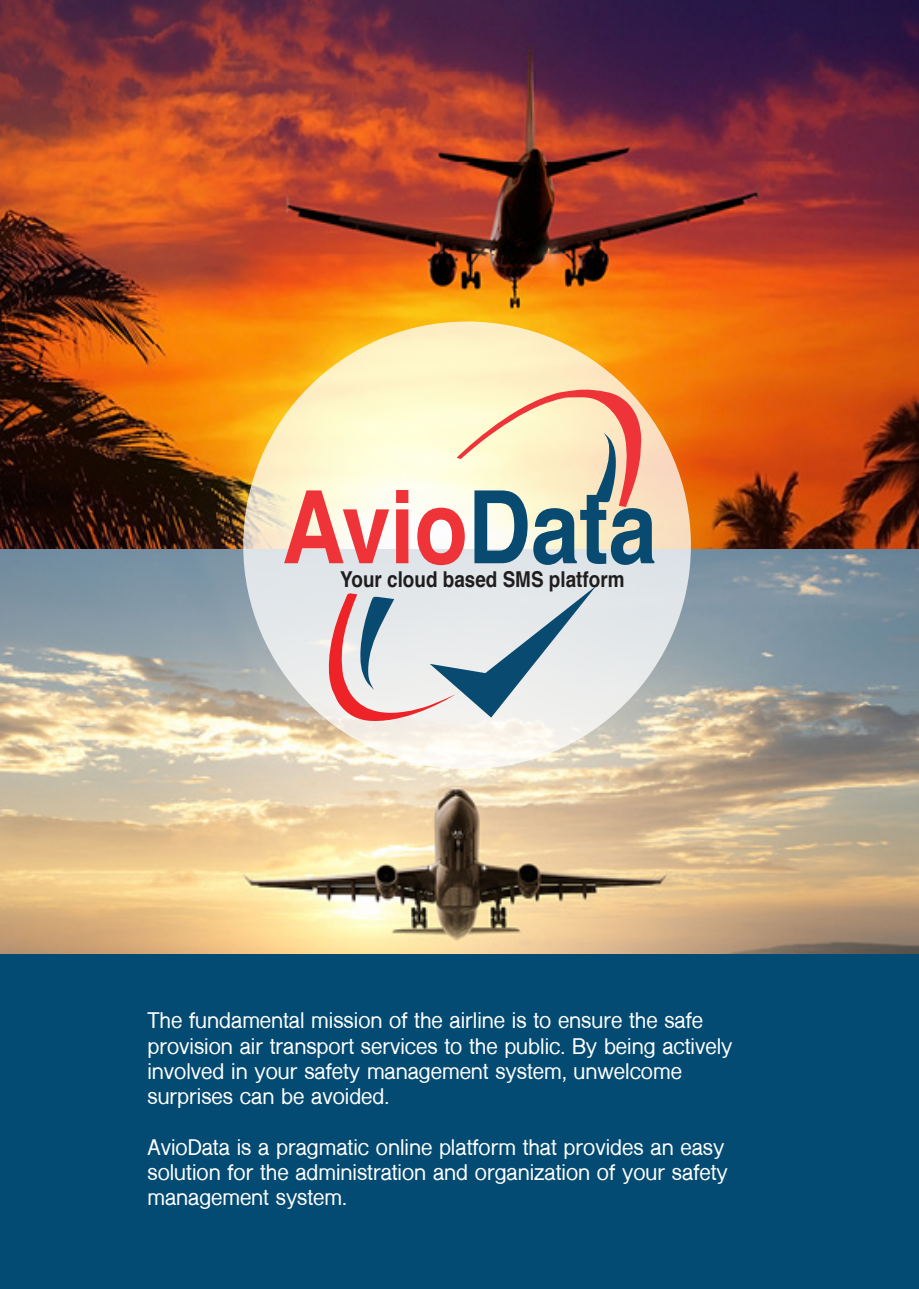
<style>
.page{position:relative;width:919px;height:1289px;background:#fff}
.page>*{position:absolute;margin:0;border:0;box-sizing:border-box;transform-origin:0 0}
.t1{font:700 101.1px "Helvetica";color:#ee3339;scale:.86 1}
.t2{font:700 21.9px "Helvetica";color:#201d1e;scale:.86 1}
.t3{font:700 21px/25.2px "Shree Dev 0714";color:#fff}
.s1{color:#094a71}
</style>
<div class="page">
<img style="left:0;top:0;width:918px;height:549px">
<img style="left:0;top:549px;width:918px;height:405px">
<svg style="left:243px;top:321px;width:447px;height:448px;background:#f3efdb"></svg>
<svg style="left:456px;top:388px;width:185px;height:119px;background:#f4d6b6"></svg>
<svg style="left:328px;top:585px;width:268px;height:138px;background:#cbc9cf"></svg>
<div style="left:0;top:954px;width:918px;height:334px;background:#034b72"></div>
<h1 class="t1" style="left:282px;top:446px;width:437px">Avio<span class="s1">Data</span></h1>
<p class="t2" style="left:340px;top:561px;width:332px">Your cloud based SMS platform</p>
<p class="t3" style="left:147px;top:1008px;width:586px">The fundamental mission of the airline is to ensure the safe provision air transport services to the public. By being actively involved in your safety management system, unwelcome surprises can be avoided.</p>
<p class="t3" style="left:147px;top:1134px;width:581px">AvioData is a pragmatic online platform that provides an easy solution for the administration and organization of your safety management system.</p>
</div>
